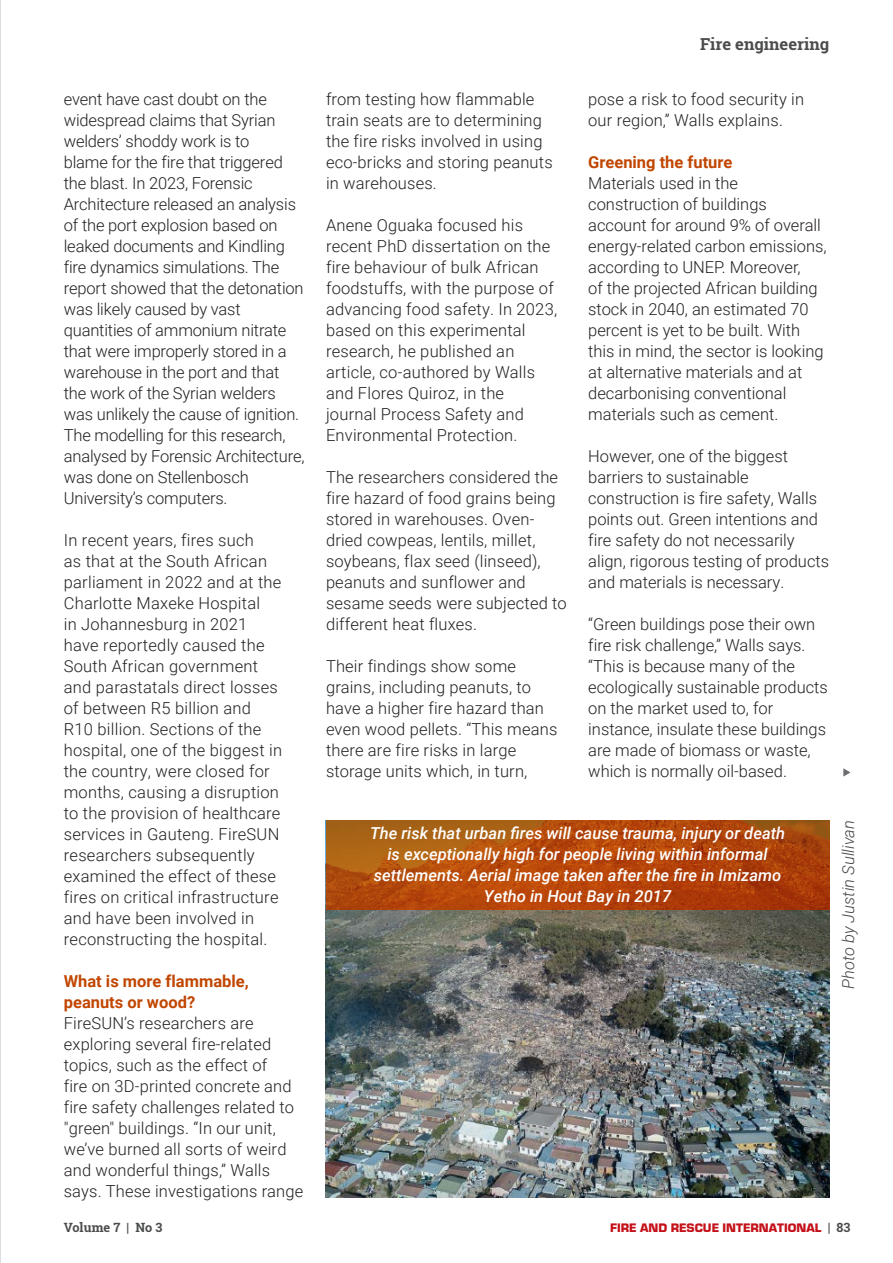
<style>
.page{position:relative;width:893px;height:1263px;background:#fff}
.page>*{position:absolute;margin:0;border:0;box-sizing:border-box;transform-origin:0 0}
.t1{font:300 16.5px/21px "Roboto";letter-spacing:.01em;color:#231f20}
.t2{font:300 16.5px/21px "Roboto";letter-spacing:-.01em;color:#231f20}
.Captions{font:italic 500 16.5px/21px "Roboto";color:#fff;text-align:center}
.t3{font:700 16.5px/21px "Roboto";color:#c14600}
.Captions-2{font:italic 300 16.5px "Roboto";color:#454647}
.t4{font:700 16.5px "Roboto Slab";color:#4b4c4d}
.t5{font:900 12.75px "Eurostile";color:#c4121a}
.t6{font:700 12.75px "Roboto Slab";color:#4b4c4d}
.s1{font-family:"Roboto Slab";font-weight:700;color:#4b4c4d}
</style>
<div class="page">
<hr style="left:0;top:0;width:1px;height:1263px;background:#bcbdc0">
<svg style="left:843px;top:768px;width:7px;height:9px"></svg>
<img style="left:326px;top:910px;width:503px;height:288px">
<svg style="left:326px;top:820px;width:503px;height:90px;background:#b04a0c"></svg>
<p class="t2" style="left:64px;top:88px;width:242px">event have cast doubt on the widespread claims that Syrian welders’ shoddy work is to<br>blame for the fire that triggered the blast. In 2023, Forensic<br>Architecture released an analysis of the port explosion based on leaked documents and Kindling fire dynamics simulations. The report showed that the detonation was likely caused by vast quantities of ammonium nitrate that were improperly stored in a warehouse in the port and that the work of the Syrian welders was unlikely the cause of ignition.<br>The modelling for this research, analysed by Forensic Architecture, was done on Stellenbosch<br>University’s computers.</p>
<p class="t1" style="left:64px;top:529px;width:220px">In recent years, fires such<br>as that at the South African parliament in 2022 and at the<br>Charlotte Maxeke Hospital<br>in Johannesburg in 2021 have reportedly caused the<br>South African government and parastatals direct losses of between R5 billion and<br>R10 billion. Sections of the hospital, one of the biggest in the country, were closed for months, causing a disruption to the provision of healthcare services in Gauteng. FireSUN researchers subsequently examined the effect of these fires on critical infrastructure and have been involved in reconstructing the hospital.</p>
<p class="t3" style="left:64px;top:970px;width:186px">What is more flammable, peanuts or wood?</p>
<p class="t1" style="left:64px;top:1012px;width:241px">FireSUN’s researchers are exploring several fire-related topics, such as the effect of<br>fire on 3D-printed concrete and fire safety challenges related to "green" buildings. “In our unit, we’ve burned all sorts of weird and wonderful things,” Walls says. These investigations range</p>
<p class="t1" style="left:326px;top:88px;width:228px">from testing how flammable train seats are to determining the fire risks involved in using eco-bricks and storing peanuts in warehouses.</p>
<p class="t1" style="left:326px;top:214px;width:233px">Anene Oguaka focused his recent PhD dissertation on the fire behaviour of bulk African foodstuffs, with the purpose of advancing food safety. In 2023, based on this experimental research, he published an article, co-authored by Walls and Flores Quiroz, in the journal Process Safety and<br>Environmental Protection.</p>
<p class="t1" style="left:326px;top:466px;width:242px">The researchers considered the fire hazard of food grains being stored in warehouses. Oven&shy;dried cowpeas, lentils, millet, soybeans, flax seed (linseed), peanuts and sunflower and sesame seeds were subjected to different heat fluxes.</p>
<p class="t1" style="left:326px;top:655px;width:233px">Their findings show some grains, including peanuts, to have a higher fire hazard than even wood pellets. “This means there are fire risks in large storage units which, in turn,</p>
<p class="t4" style="left:700px;top:33px;width:131px">Fire engineering</p>
<p class="t1" style="left:588px;top:88px;width:217px">pose a risk to food security in our region,” Walls explains.</p>
<p class="t3" style="left:588px;top:151px;width:146px">Greening the future</p>
<p class="t1" style="left:588px;top:172px;width:240px">Materials used in the construction of buildings account for around 9% of overall energy-related carbon emissions, according to UNEP. Moreover,<br>of the projected African building stock in 2040, an estimated 70 percent is yet to be built. With this in mind, the sector is looking at alternative materials and at decarbonising conventional materials such as cement.</p>
<p class="t1" style="left:588px;top:445px;width:242px">However, one of the biggest barriers to sustainable construction is fire safety, Walls points out. Green intentions and fire safety do not necessarily align, rigorous testing of products and materials is necessary.</p>
<p class="t1" style="left:588px;top:613px;width:241px">“Green buildings pose their own fire risk challenge,” Walls says. “This is because many of the ecologically sustainable products on the market used to, for instance, insulate these buildings are made of biomass or waste, which is normally oil-based.</p>
<p class="Captions" style="left:370px;top:822px;width:417px">The risk that urban fires will cause trauma, injury or death is exceptionally high for people living within informal</p>
<p class="Captions" style="left:374px;top:864px;width:409px">settlements. Aerial image taken after the fire in Imizamo<br>Yetho in Hout Bay in 2017</p>
<p class="Captions-2" style="left:837px;top:989px;width:170px;rotate:-90deg">Photo by Justin Sullivan</p>
<p class="t6" style="left:64px;top:1218px;width:100px">Volume 7 | No 3</p>
<p class="t5" style="left:610px;top:1220px;width:242px">FIRE AND RESCUE INTERNATIONAL <span class="s1">| 83</span></p>
</div>
